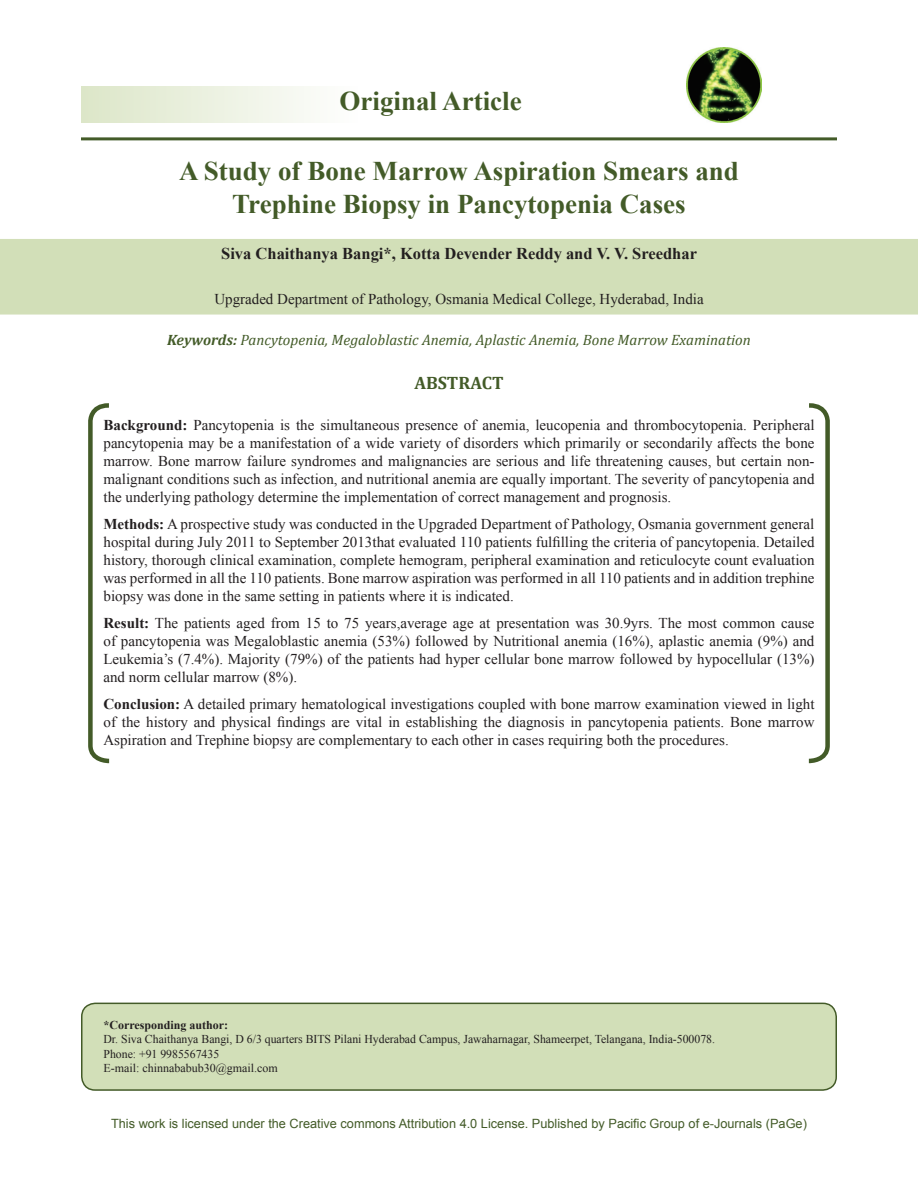
<style>
.page{position:relative;width:918px;height:1188px;background:#fff}
.page>*{position:absolute;margin:0;border:0;box-sizing:border-box;transform-origin:0 0}
.Chap_head{font:700 27px/32.4px "Times New Roman";color:#435b28;text-align:center}
.Case_Report-_head{font:700 27px "Times New Roman";color:#435b28}
.Address{font:700 18px "Cambria";color:#435b28}
.Author_head{font:700 16.5px "Times New Roman";color:#231f20}
.Abstract_Text{font:15px/18px "Times New Roman";color:#231f20;text-align:justify}
.Key_Words{font:italic 15px "Cambria";color:#435b28}
.Address-2{font:15px "Times New Roman";color:#231f20}
.t1{font:12.75px "Arial";color:#435b28}
.Fotnote{font:12px/14.4px "Times New Roman";color:#231f20}
.s1{font-weight:700}
</style>
<div class="page">
<div style="left:81px;top:86px;width:276px;height:37px;background:linear-gradient(to right,#dce6c8,#fefefd)"></div>
<hr style="left:81px;top:137px;width:756px;height:3px;background:#435b28">
<img style="left:686px;top:47px;width:76px;height:76px">
<div style="left:1px;top:240px;width:916px;height:74px;background:#d2dfb8"></div>
<div style="left:0;top:239px;width:918px;height:76px;border:2px solid #d2dfb8"></div>
<div style="left:82px;top:1003px;width:754px;height:87px;background:#d2dfb8;border-radius:14px"></div>
<div style="left:81px;top:1003px;width:756px;height:88px;border:2px solid #435b28;border-radius:14px"></div>
<svg style="left:808px;top:403px;width:22px;height:361px"></svg>
<svg style="left:88px;top:403px;width:22px;height:361px"></svg>
<p class="Case_Report-_head" style="left:340px;top:83px;width:184px">Original Article</p>
<p class="Chap_head" style="left:179px;top:154px;width:561px">A Study of Bone Marrow Aspiration Smears and<br>Trephine Biopsy in Pancytopenia Cases</p>
<p class="Author_head" style="left:221px;top:243px;width:477px">Siva Chaithanya Bangi*, Kotta Devender Reddy and V. V. Sreedhar</p>
<p class="Address-2" style="left:214px;top:289px;width:491px">Upgraded Department of Pathology, Osmania Medical College, Hyderabad, India</p>
<p class="Key_Words" style="left:167px;top:329px;width:585px"><span class="s1">Keywords:</span> Pancytopenia, Megaloblastic Anemia, Aplastic Anemia, Bone Marrow Examination</p>
<p class="Address" style="left:414px;top:370px;width:91px">ABSTRACT</p>
<p class="Abstract_Text" style="left:104px;top:415px;width:713px"><span class="s1">Background:</span> Pancytopenia is the simultaneous presence of anemia, leucopenia and thrombocytopenia. Peripheral pancytopenia may be a manifestation of a wide variety of disorders which primarily or secondarily affects the bone marrow. Bone marrow failure syndromes and malignancies are serious and life threatening causes, but certain non&shy;malignant conditions such as infection, and nutritional anemia are equally important. The severity of pancytopenia and the underlying pathology determine the implementation of correct management and prognosis.</p>
<p class="Abstract_Text" style="left:104px;top:514px;width:713px"><span class="s1">Methods:</span> A prospective study was conducted in the Upgraded Department of Pathology, Osmania government general hospital during July 2011 to September 2013that evaluated 110 patients fulfilling the criteria of pancytopenia. Detailed history, thorough clinical examination, complete hemogram, peripheral examination and reticulocyte count evaluation was performed in all the 110 patients. Bone marrow aspiration was performed in all 110 patients and in addition trephine biopsy was done in the same setting in patients where it is indicated.</p>
<p class="Abstract_Text" style="left:104px;top:613px;width:713px"><span class="s1">Result:</span> The patients aged from 15 to 75 years,average age at presentation was 30.9yrs. The most common cause of pancytopenia was Megaloblastic anemia (53%) followed by Nutritional anemia (16%), aplastic anemia (9%) and Leukemia’s (7.4%). Majority (79%) of the patients had hyper cellular bone marrow followed by hypocellular (13%) and norm cellular marrow (8%).</p>
<p class="Abstract_Text" style="left:104px;top:694px;width:713px"><span class="s1">Conclusion:</span> A detailed primary hematological investigations coupled with bone marrow examination viewed in light of the history and physical findings are vital in establishing the diagnosis in pancytopenia patients. Bone marrow Aspiration and Trephine biopsy are complementary to each other in cases requiring both the procedures.</p>
<p class="Fotnote" style="left:104px;top:1018px;width:613px"><span class="s1">*Corresponding author:<br></span>Dr. Siva Chaithanya Bangi, D 6/3 quarters BITS Pilani Hyderabad Campus, Jawaharnagar, Shameerpet, Telangana, India-500078.</p>
<p class="Fotnote" style="left:104px;top:1046px;width:117px">Phone: +91 9985567435</p>
<p class="Fotnote" style="left:104px;top:1061px;width:176px">E-mail: chinnababub30@gmail.com</p>
<p class="t1" style="left:111px;top:1115px;width:697px">This work is licensed under the Creative commons Attribution 4.0 License. Published by Pacific Group of e-Journals (PaGe)</p>
</div>
